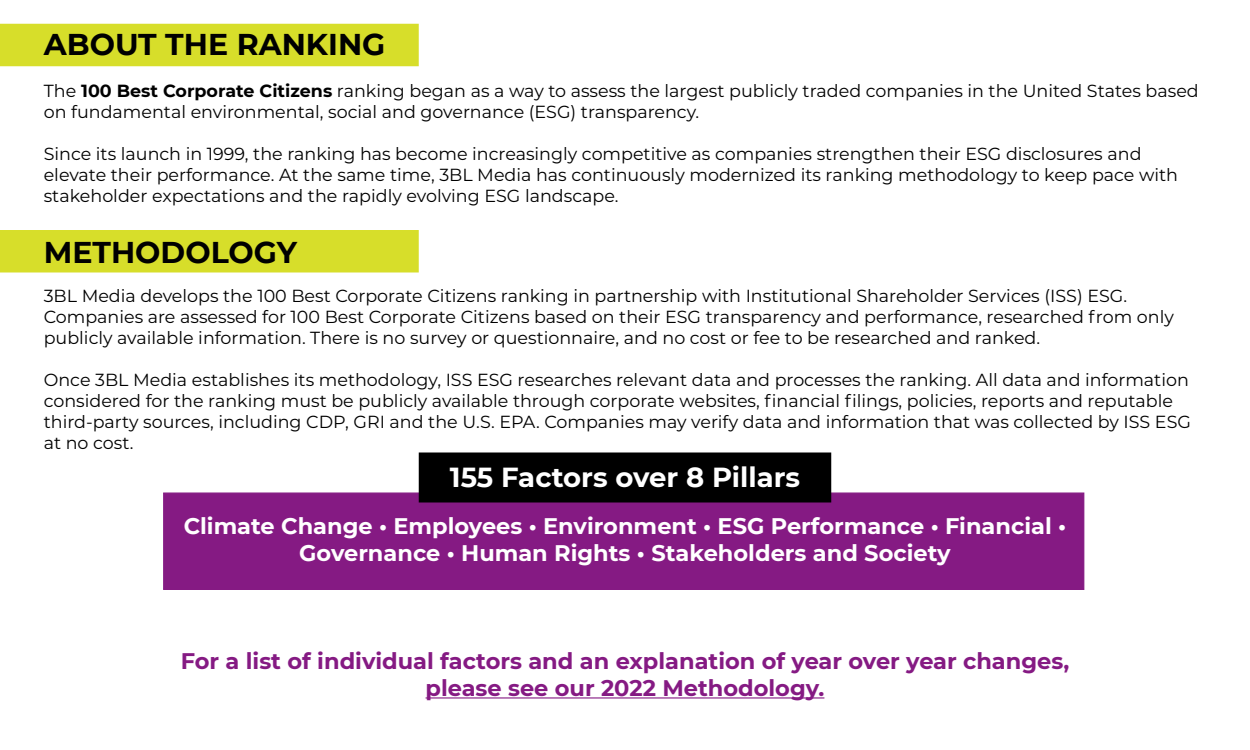
<style>
.page{position:relative;width:1250px;height:750px;background:#fff}
.page>*{position:absolute;margin:0;border:0;box-sizing:border-box;transform-origin:0 0}
.t1{font:700 30px "Montserrat";color:#000}
.t2{font:700 27.5px "Montserrat";color:#fff}
.t3{font:700 22.5px/27px "Montserrat";color:#fff;text-align:center}
.t4{font:700 22.5px/27px "Montserrat";color:#851a83;text-align:center}
.t5{font:17.5px/21px "Montserrat";color:#000}
.s1{font-weight:700}
</style>
<div class="page">
<div style="left:163px;top:492px;width:921px;height:98px;background:#851a83;border:1px solid #851a83"></div>
<div style="left:419px;top:453px;width:412px;height:49px;background:#000"></div>
<div style="left:419px;top:452px;width:412px;height:50px;border:1px solid #000"></div>
<div style="left:1px;top:231px;width:417px;height:41px;background:#d7de2a"></div>
<div style="left:0;top:230px;width:419px;height:42px;border:1px solid #d7de2a"></div>
<hr style="left:426px;top:697px;width:398px;height:2px;background:#851a83">
<div style="left:1px;top:24px;width:417px;height:42px;background:#d7de2a"></div>
<h1 class="t1" style="left:44px;top:23px;width:343px">ABOUT THE RANKING</h1>
<p class="t5" style="left:44px;top:80px;width:1157px">The <span class="s1">100 Best Corporate Citizens</span> ranking began as a way to assess the largest publicly traded companies in the United States based on fundamental environmental, social and governance (ESG) transparency.</p>
<p class="t5" style="left:44px;top:143px;width:1136px">Since its launch in 1999, the ranking has become increasingly competitive as companies strengthen their ESG disclosures and elevate their performance. At the same time, 3BL Media has continuously modernized its ranking methodology to keep pace with stakeholder expectations and the rapidly evolving ESG landscape.</p>
<h1 class="t1" style="left:44px;top:231px;width:255px">METHODOLOGY</h1>
<p class="t5" style="left:44px;top:285px;width:1132px">3BL Media develops the 100 Best Corporate Citizens ranking in partnership with Institutional Shareholder Services (ISS) ESG.<br>Companies are assessed for 100 Best Corporate Citizens based on their ESG transparency and performance, researched from only publicly available information. There is no survey or questionnaire, and no cost or fee to be researched and ranked.</p>
<p class="t5" style="left:44px;top:369px;width:1149px">Once 3BL Media establishes its methodology, ISS ESG researches relevant data and processes the ranking. All data and information considered for the ranking must be publicly available through corporate websites, financial filings, policies, reports and reputable third-party sources, including CDP, GRI and the U.S. EPA. Companies may verify data and information that was collected by ISS ESG at no cost.</p>
<h2 class="t2" style="left:450px;top:457px;width:352px">155 Factors over 8 Pillars</h2>
<p class="t3" style="left:184px;top:512px;width:884px">Climate Change • Employees • Environment • ESG Performance • Financial •<br>Governance • Human Rights • Stakeholders and Society</p>
<p class="t4" style="left:181px;top:647px;width:890px">For a list of individual factors and an explanation of year over year changes, please see our 2022 Methodology.</p>
</div>
